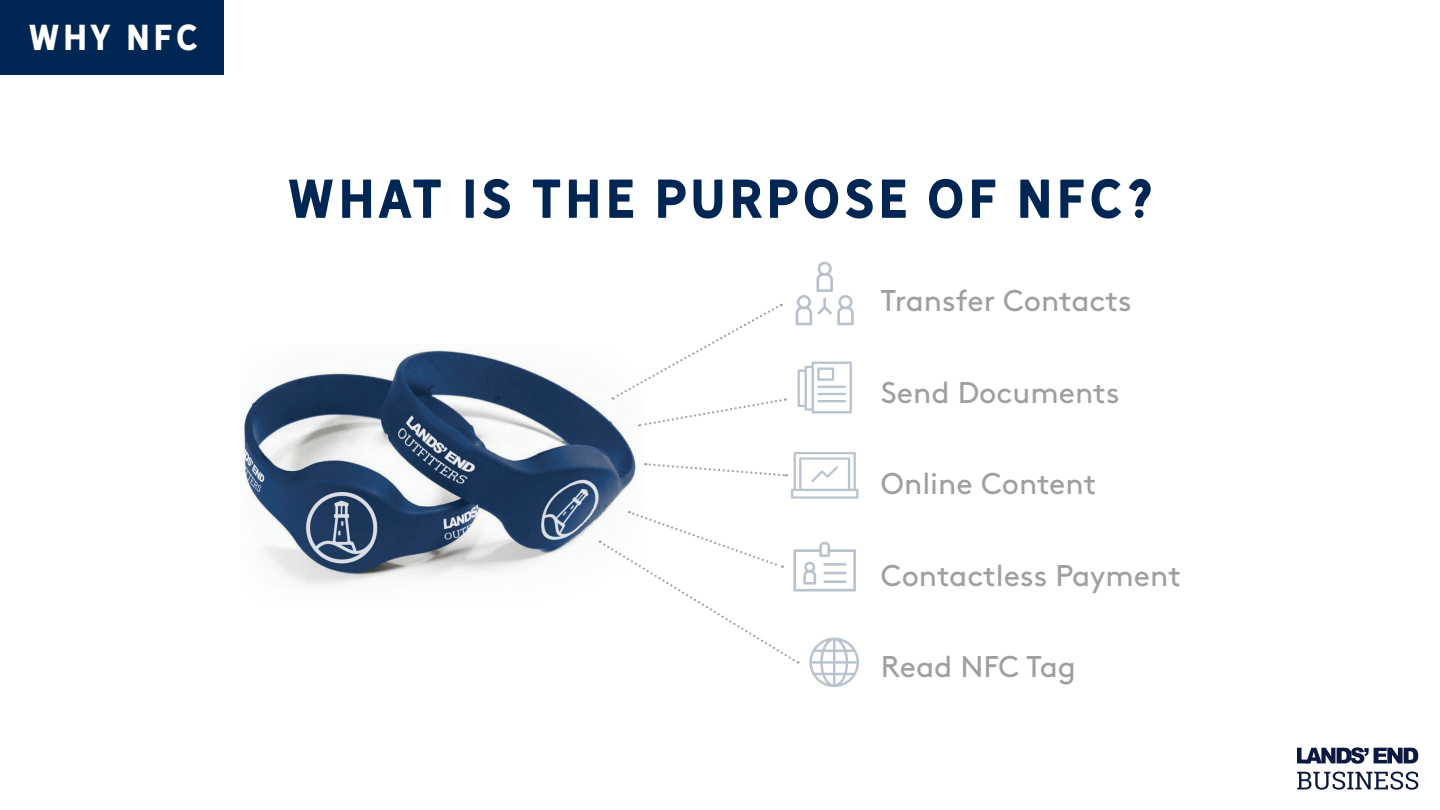
<style>
.page{position:relative;width:1440px;height:810px;background:#fff}
.page>*{position:absolute;margin:0;border:0;box-sizing:border-box;transform-origin:0 0}
.t1{font:51px "Hanley Sans";letter-spacing:.075em;color:#002653}
.t2{font:33.75px "Hanley Sans";letter-spacing:.1em;color:#fff}
.t3{font:30px "Brown Std";color:#9d9fa2}
</style>
<div class="page">
<svg style="left:1297px;top:772px;width:121px;height:18px"></svg>
<svg style="left:1297px;top:747px;width:121px;height:17px"></svg>
<div style="left:0;top:0;width:224px;height:75px;background:#002653"></div>
<svg style="left:796px;top:262px;width:58px;height:63px"></svg>
<svg style="left:798px;top:362px;width:54px;height:51px"></svg>
<hr style="left:817px;top:386px;width:29px;height:2px;background:#b9c4ce">
<hr style="left:817px;top:393px;width:29px;height:2px;background:#b9c4ce">
<hr style="left:817px;top:400px;width:29px;height:2px;background:#b9c4ce">
<img style="left:243px;top:350px;width:402px;height:236px">
<svg style="left:612px;top:304px;width:174px;height:124px"></svg>
<svg style="left:645px;top:452px;width:214px;height:47px"></svg>
<svg style="left:599px;top:511px;width:260px;height:176px"></svg>
<p class="t2" style="left:29px;top:16px;width:171px">WHY NFC</p>
<h1 class="t1" style="left:287px;top:167px;width:867px">WHAT IS THE PURPOSE OF NFC?</h1>
<p class="t3" style="left:881px;top:283px;width:252px">Transfer Contacts</p>
<p class="t3" style="left:881px;top:375px;width:240px">Send Documents</p>
<p class="t3" style="left:881px;top:466px;width:217px">Online Content</p>
<p class="t3" style="left:881px;top:558px;width:301px">Contactless Payment</p>
<p class="t3" style="left:881px;top:649px;width:196px">Read NFC Tag</p>
</div>
